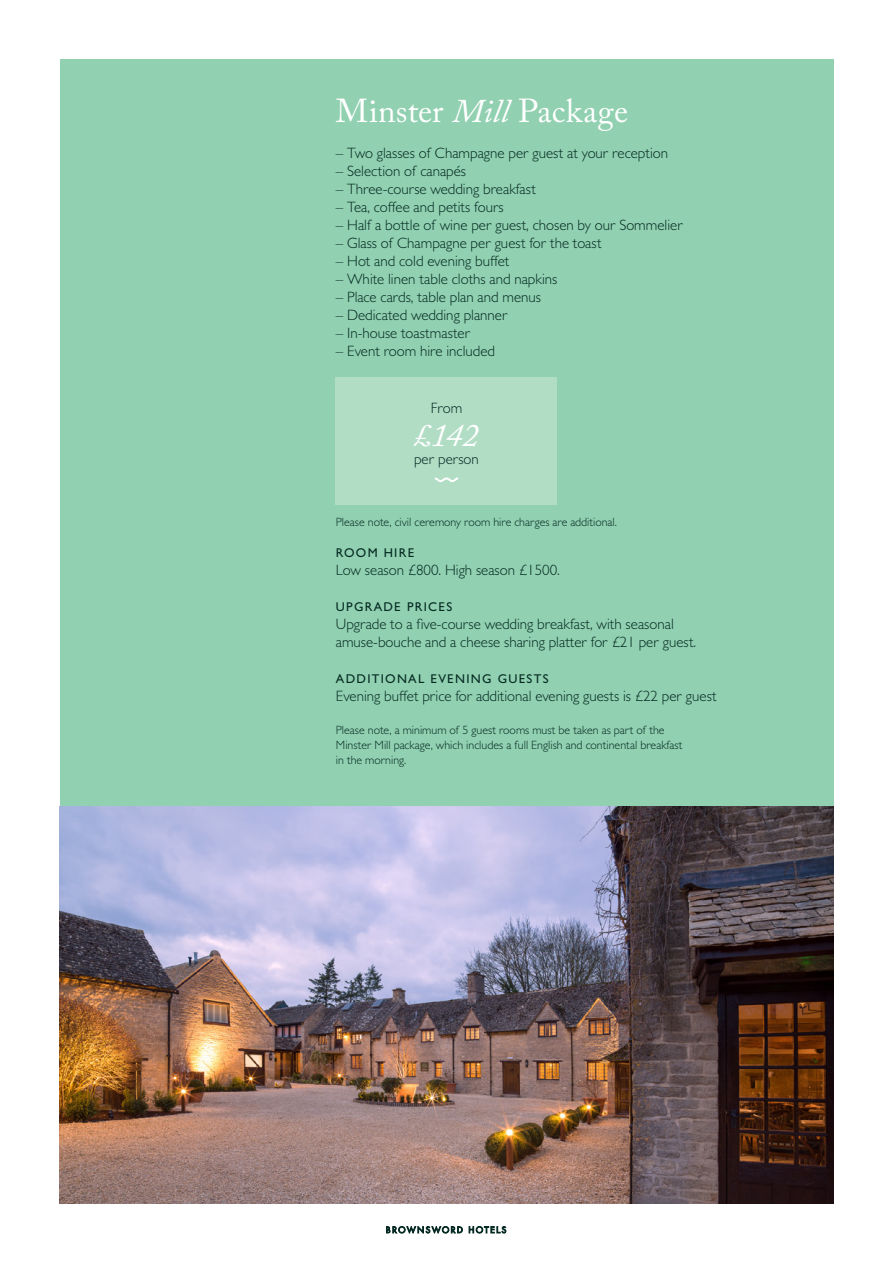
<style>
.page{position:relative;width:893px;height:1263px;background:#fff}
.page>*{position:absolute;margin:0;border:0;box-sizing:border-box;transform-origin:0 0}
.MD_22_24{font:33px "Adobe Caslon Pro";letter-spacing:.005em;color:#fff}
.MD_22_24-2{font:italic 33px "Adobe Caslon Pro";color:#fff}
.BL_10_12_Text{font:300 15px/18px "Gill Sans MT Pro";color:#052a23}
.BL_10_12_Text-2{font:500 12.75px "Gill Sans MT Pro";letter-spacing:.1em;color:#052a23}
.BL_8_10_Text{font:300 12px/15px "Gill Sans MT Pro";color:#052a23}
.s1{font-style:italic}
</style>
<div class="page">
<svg style="left:386px;top:1226px;width:120px;height:8px"></svg>
<div style="left:60px;top:60px;width:773px;height:1143px;background:#91d0b0"></div>
<div style="left:336px;top:377px;width:221px;height:128px;background:#b2ddc5"></div>
<svg style="left:435px;top:477px;width:23px;height:5px"></svg>
<img style="left:60px;top:807px;width:773px;height:396px">
<p class="MD_22_24" style="left:336px;top:91px;width:294px">Minster <span class="s1">Mill</span> Package</p>
<p class="BL_10_12_Text" style="left:336px;top:144px;width:334px">– Two glasses of Champagne per guest at your reception</p>
<p class="BL_10_12_Text" style="left:336px;top:162px;width:132px">– Selection of canapés</p>
<p class="BL_10_12_Text" style="left:336px;top:180px;width:201px">– Three-course wedding breakfast</p>
<p class="BL_10_12_Text" style="left:336px;top:198px;width:169px">– Tea, coffee and petits fours</p>
<p class="BL_10_12_Text" style="left:336px;top:216px;width:348px">– Half a bottle of wine per guest, chosen by our Sommelier</p>
<p class="BL_10_12_Text" style="left:336px;top:234px;width:267px">– Glass of Champagne per guest for the toast</p>
<p class="BL_10_12_Text" style="left:336px;top:252px;width:175px">– Hot and cold evening buffet</p>
<p class="BL_10_12_Text" style="left:336px;top:270px;width:223px">– White linen table cloths and napkins</p>
<p class="BL_10_12_Text" style="left:336px;top:288px;width:206px">– Place cards, table plan and menus</p>
<p class="BL_10_12_Text" style="left:336px;top:306px;width:173px">– Dedicated wedding planner</p>
<p class="BL_10_12_Text" style="left:336px;top:324px;width:136px">– In-house toastmaster</p>
<p class="BL_10_12_Text" style="left:336px;top:342px;width:161px">– Event room hire included</p>
<p class="BL_10_12_Text" style="left:431px;top:399px;width:33px">From</p>
<p class="MD_22_24-2" style="left:414px;top:415px;width:66px">£142</p>
<p class="BL_10_12_Text" style="left:414px;top:450px;width:66px">per person</p>
<p class="BL_8_10_Text" style="left:336px;top:514px;width:283px">Please note, civil ceremony room hire charges are additional.</p>
<p class="BL_10_12_Text-2" style="left:336px;top:545px;width:80px">ROOM HIRE</p>
<p class="BL_10_12_Text" style="left:336px;top:561px;width:225px">Low season £800. High season £1500.</p>
<p class="BL_10_12_Text-2" style="left:336px;top:599px;width:118px">UPGRADE PRICES</p>
<p class="BL_10_12_Text" style="left:336px;top:615px;width:362px">Upgrade to a five-course wedding breakfast, with seasonal amuse-bouche and a cheese sharing platter for £21 per guest.</p>
<p class="BL_10_12_Text-2" style="left:336px;top:671px;width:214px">ADDITIONAL EVENING GUESTS</p>
<p class="BL_10_12_Text" style="left:336px;top:687px;width:382px">Evening buffet price for additional evening guests is £22 per guest</p>
<p class="BL_8_10_Text" style="left:336px;top:722px;width:348px">Please note, a minimum of 5 guest rooms must be taken as part of the<br>Minster Mill package, which includes a full English and continental breakfast in the morning.</p>
</div>
